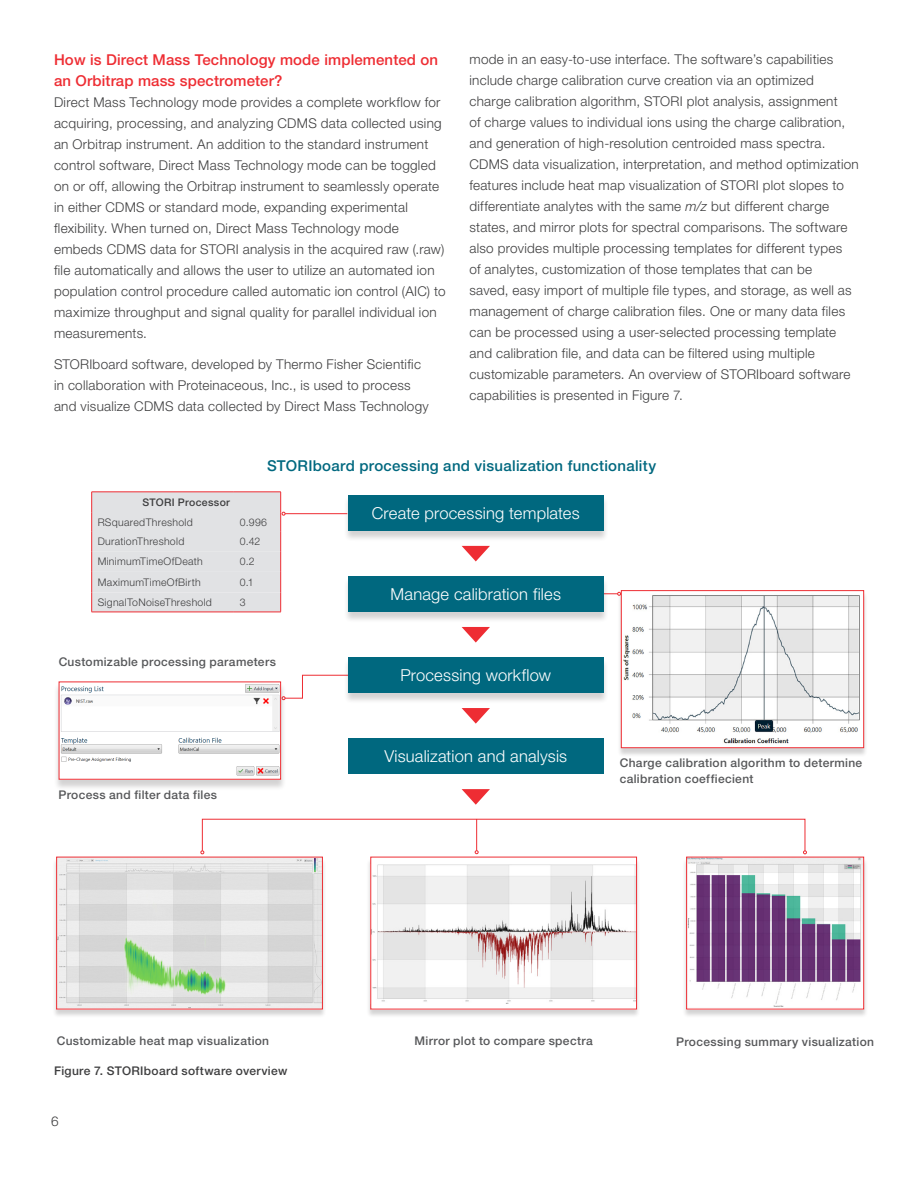
<style>
.page{position:relative;width:918px;height:1188px;background:#fff}
.page>*{position:absolute;margin:0;border:0;box-sizing:border-box;transform-origin:0 0}
.t1{font:300 16.5px "Helvetica Neue LTW1 G";letter-spacing:.01em;color:#fff}
.t2{font:500 15px/21px "Helvetica Neue LTW1 G";letter-spacing:.01em;color:#ee2d33}
.t3{font:500 15px "Helvetica Neue LTW1 G";letter-spacing:.02em;color:#00687f}
.t4{font:300 13.5px/21px "Helvetica Neue LTW1 G";letter-spacing:.02em;color:#3e3e3f}
.t5{font:500 12px/15.8px "Helvetica Neue LTW1 G";letter-spacing:.03em;color:#57585a}
.t6{font:500 12px "Helvetica Neue LTW1 G";letter-spacing:.025em;color:#3e3e3f}
.t7{font:300 10.5px "Helvetica Neue LTW1 G";letter-spacing:.03em;color:#3e3e3f}
.t8{font:500 10.5px "Helvetica Neue LTW1 G";letter-spacing:.03em;color:#3e3e3f}
.s1{font-style:italic}
</style>
<div class="page">
<svg style="left:286px;top:674px;width:57px;height:25px"></svg>
<hr style="left:476px;top:819px;width:1px;height:32px;background:#ee2d33">
<svg style="left:608px;top:593px;width:9px;height:2px"></svg>
<div style="left:343px;top:496px;width:265px;height:46px;background:#231f20;opacity:.2"></div>
<div style="left:348px;top:495px;width:255px;height:36px;background:#00687f"></div>
<div style="left:343px;top:577px;width:265px;height:46px;background:#231f20;opacity:.2"></div>
<div style="left:348px;top:576px;width:255px;height:36px;background:#00687f"></div>
<div style="left:343px;top:658px;width:265px;height:46px;background:#231f20;opacity:.2"></div>
<div style="left:348px;top:657px;width:255px;height:36px;background:#00687f"></div>
<div style="left:348px;top:738px;width:255px;height:36px;background:#00687f"></div>
<div style="left:54px;top:683px;width:232px;height:108px;background:#231f20;opacity:.2"></div>
<div style="left:59px;top:682px;width:222px;height:97px;background:#fff"></div>
<img style="left:61px;top:684px;width:218px;height:91px">
<div style="left:59px;top:682px;width:222px;height:98px;border:1px solid #ee2d33"></div>
<div style="left:617px;top:591px;width:251px;height:166px;background:#231f20;opacity:.2"></div>
<img style="left:623px;top:592px;width:239px;height:154px">
<div style="left:621px;top:590px;width:243px;height:158px;border:1px solid #ee2d33"></div>
<div style="left:52px;top:858px;width:275px;height:161px;background:#231f20;opacity:.2"></div>
<img style="left:58px;top:859px;width:263px;height:148px">
<div style="left:56px;top:857px;width:267px;height:152px;border:1px solid #ee2d33"></div>
<div style="left:366px;top:858px;width:275px;height:161px;background:#231f20;opacity:.2"></div>
<div style="left:371px;top:857px;width:266px;height:152px;background:#fff"></div>
<img style="left:372px;top:865px;width:263px;height:139px">
<div style="left:370px;top:857px;width:267px;height:152px;border:1px solid #ee2d33"></div>
<div style="left:682px;top:858px;width:186px;height:161px;background:#231f20;opacity:.2"></div>
<img style="left:688px;top:859px;width:174px;height:148px">
<div style="left:686px;top:857px;width:178px;height:152px;border:1px solid #ee2d33"></div>
<hr style="left:285px;top:513px;width:62px;height:1px;background:#ee2d33">
<div style="left:202px;top:819px;width:603px;height:32px;border:1px solid #ee2d33"></div>
<svg style="left:803px;top:850px;width:4px;height:4px"></svg>
<svg style="left:200px;top:850px;width:4px;height:4px"></svg>
<svg style="left:462px;top:708px;width:28px;height:16px"></svg>
<svg style="left:462px;top:789px;width:28px;height:16px"></svg>
<svg style="left:462px;top:627px;width:28px;height:16px"></svg>
<svg style="left:462px;top:546px;width:28px;height:15px"></svg>
<hr style="left:92px;top:612px;width:142px;height:1px;background:#ee2d33">
<hr style="left:234px;top:612px;width:47px;height:1px;background:#ee2d33">
<div style="left:91px;top:492px;width:194px;height:120px;background:#e1e2e4"></div>
<p class="t2" style="left:54px;top:49px;width:386px">How is Direct Mass Technology mode implemented on an Orbitrap mass spectrometer?</p>
<p class="t4" style="left:54px;top:91px;width:393px">Direct Mass Technology mode provides a complete workflow for acquiring, processing, and analyzing CDMS data collected using an Orbitrap instrument. An addition to the standard instrument control software, Direct Mass Technology mode can be toggled on or off, allowing the Orbitrap instrument to seamlessly operate in either CDMS or standard mode, expanding experimental flexibility. When turned on, Direct Mass Technology mode embeds CDMS data for STORI analysis in the acquired raw (.raw) file automatically and allows the user to utilize an automated ion population control procedure called automatic ion control (AIC) to maximize throughput and signal quality for parallel individual ion measurements.</p>
<p class="t4" style="left:54px;top:354px;width:376px">STORIboard software, developed by Thermo Fisher Scientific in collaboration with Proteinaceous, Inc., is used to process and visualize CDMS data collected by Direct Mass Technology</p>
<p class="t4" style="left:470px;top:48px;width:391px">mode in an easy-to-use interface. The software’s capabilities include charge calibration curve creation via an optimized<br>charge calibration algorithm, STORI plot analysis, assignment<br>of charge values to individual ions using the charge calibration, and generation of high-resolution centroided mass spectra.<br>CDMS data visualization, interpretation, and method optimization features include heat map visualization of STORI plot slopes to differentiate analytes with the same <span class="s1">m/z</span> but different charge states, and mirror plots for spectral comparisons. The software also provides multiple processing templates for different types<br>of analytes, customization of those templates that can be<br>saved, easy import of multiple file types, and storage, as well as management of charge calibration files. One or many data files can be processed using a user-selected processing template and calibration file, and data can be filtered using multiple customizable parameters. An overview of STORIboard software capabilities is presented in Figure 7.</p>
<p class="t3" style="left:267px;top:457px;width:391px">STORIboard processing and visualization functionality</p>
<p class="t8" style="left:142px;top:496px;width:89px">STORI Processor</p>
<p class="t7" style="left:98px;top:516px;width:97px">RSquaredThreshold</p>
<p class="t7" style="left:240px;top:516px;width:29px">0.996</p>
<p class="t7" style="left:98px;top:535px;width:88px">DurationThreshold</p>
<p class="t7" style="left:240px;top:535px;width:22px">0.42</p>
<p class="t7" style="left:98px;top:555px;width:107px">MinimumTimeOfDeath</p>
<p class="t7" style="left:240px;top:555px;width:16px">0.2</p>
<p class="t7" style="left:98px;top:576px;width:104px">MaximumTimeOfBirth</p>
<p class="t7" style="left:240px;top:576px;width:15px">0.1</p>
<p class="t7" style="left:98px;top:596px;width:116px">SignalToNoiseThreshold</p>
<p class="t7" style="left:240px;top:596px;width:7px">3</p>
<p class="t5" style="left:59px;top:654px;width:219px">Customizable processing parameters</p>
<p class="t5" style="left:58px;top:786px;width:160px">Process and filter data files</p>
<p class="t1" style="left:372px;top:503px;width:209px">Create processing templates</p>
<p class="t1" style="left:391px;top:584px;width:172px">Manage calibration files</p>
<p class="t1" style="left:400px;top:665px;width:152px">Processing workflow</p>
<p class="t1" style="left:384px;top:746px;width:184px">Visualization and analysis</p>
<p class="t5" style="left:620px;top:755px;width:244px">Charge calibration algorithm to determine calibration coeffiecient</p>
<p class="t5" style="left:57px;top:1033px;width:214px">Customizable heat map visualization</p>
<p class="t5" style="left:415px;top:1033px;width:180px">Mirror plot to compare spectra</p>
<p class="t5" style="left:676px;top:1034px;width:199px">Processing summary visualization</p>
<p class="t6" style="left:54px;top:1064px;width:235px">Figure 7. STORIboard software overview</p>
<p class="t4" style="left:51px;top:1110px;width:9px">6</p>
</div>
